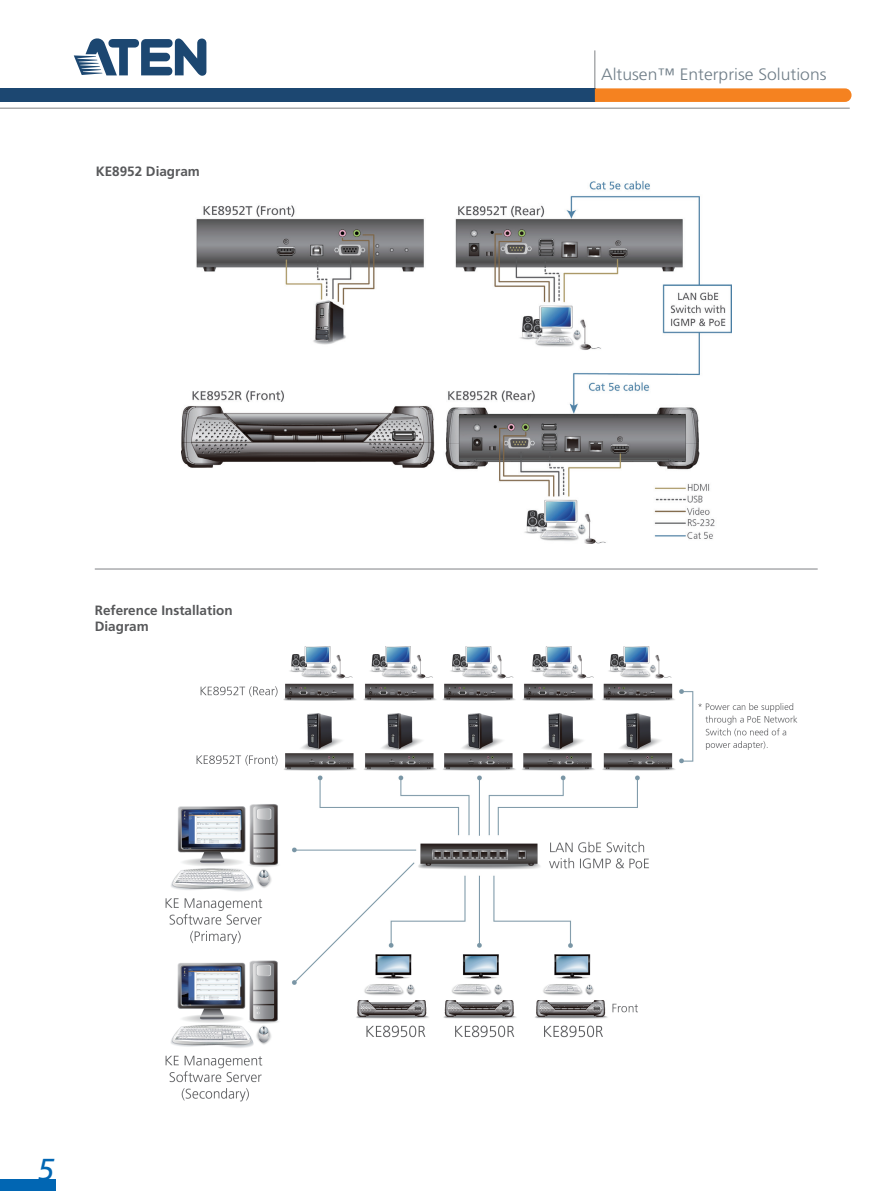
<style>
.page{position:relative;width:893px;height:1191px;background:#fff}
.page>*{position:absolute;margin:0;border:0;box-sizing:border-box;transform-origin:0 0}
.t1{font:italic 30.3px "Frutiger";color:#0166b3}
.t2{font:300 16.5px "Frutiger";color:#707e88;scale:1.06 1}
.t3{font:700 13.5px/16.2px "Frutiger";color:#57585a}
</style>
<div class="page">
<hr style="left:594px;top:50px;width:1px;height:39px;background:#808285">
<div style="left:0;top:88px;width:595px;height:14px;background:#1c4771"></div>
<hr style="left:0;top:108px;width:850px;height:1px;background:#808285">
<svg style="left:595px;top:88px;width:256px;height:14px;background:#f58627"></svg>
<svg style="left:74px;top:38px;width:132px;height:38px"></svg>
<div style="left:0;top:1179px;width:55px;height:12px;background:#0166b3"></div>
<img style="left:165px;top:646px;width:633px;height:456px">
<img style="left:181px;top:180px;width:551px;height:364px">
<hr style="left:95px;top:568px;width:723px;height:1px;background:#808285">
<p class="t3" style="left:96px;top:163px;width:106px">KE8952 Diagram</p>
<p class="t3" style="left:95px;top:602px;width:139px">Reference Installation<br>Diagram</p>
<h1 class="t1" style="left:38px;top:1152px;width:18px">5</h1>
<p class="t2" style="left:601px;top:65px;width:214px">Altusen™ Enterprise Solutions</p>
</div>
